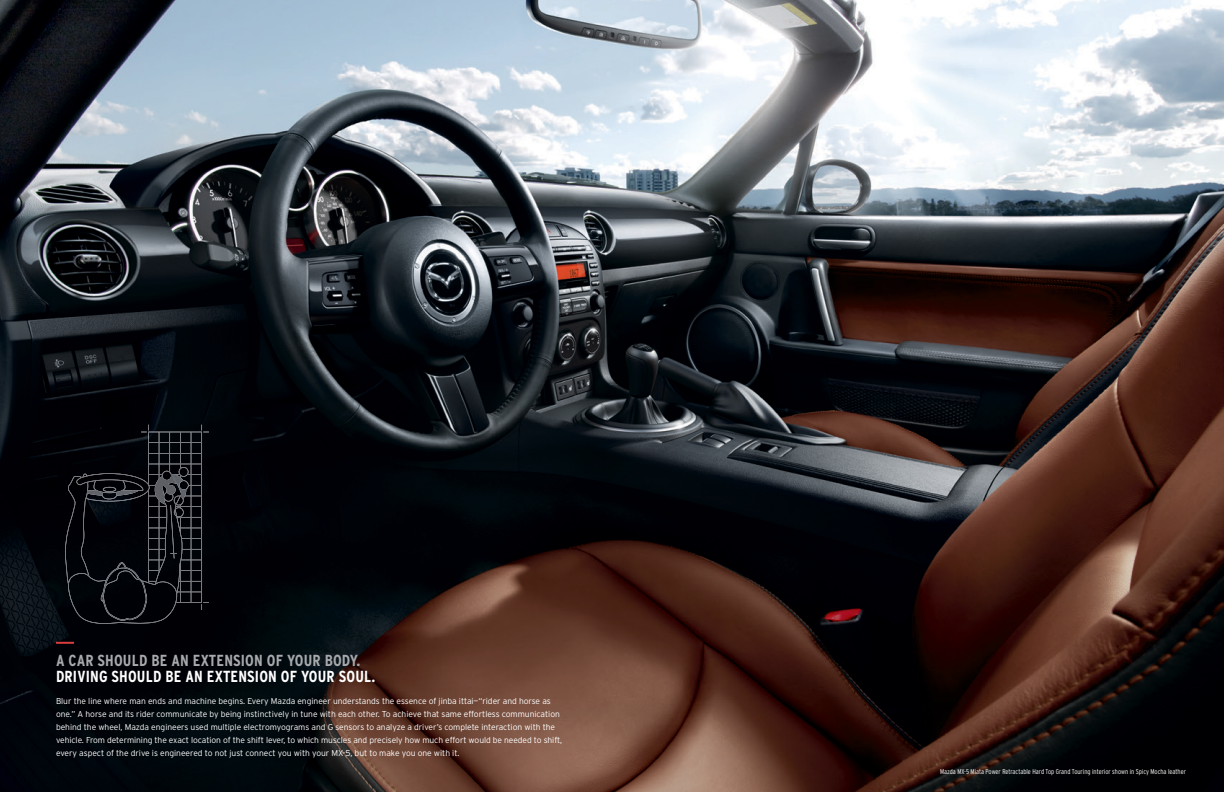
<style>
.page{position:relative;width:1224px;height:792px;background:#fff}
.page>*{position:absolute;margin:0;border:0;box-sizing:border-box;transform-origin:0 0}
.t1{font:700 condensed 16px "Interstate";letter-spacing:.01em;color:#fff}
.t2{font:700 condensed 16px "Interstate";letter-spacing:.01em;color:#a7a9ac}
.t3{font:300 8.5px/13px "Interstate";letter-spacing:-.005em;color:#fff}
.t4{font:300 condensed 7px "Interstate";color:#fff}
</style>
<div class="page">
<img style="left:0;top:0;width:1224px;height:792px">
<svg style="left:56px;top:642px;width:18px;height:2px"></svg>
<img style="left:65px;top:425px;width:144px;height:199px">
<h1 class="t2" style="left:56px;top:650px;width:306px">A CAR SHOULD BE AN EXTENSION OF YOUR BODY.</h1>
<h1 class="t1" style="left:56px;top:666px;width:321px">DRIVING SHOULD BE AN EXTENSION OF YOUR SOUL.</h1>
<p class="t3" style="left:56px;top:694px;width:508px">Blur the line where man ends and machine begins. Every Mazda engineer understands the essence of jinba ittai—“rider and horse as one.” A horse and its rider communicate by being instinctively in tune with each other. To achieve that same effortless communication behind the wheel, Mazda engineers used multiple electromyograms and G sensors to analyze a driver’s complete interaction with the vehicle. From determining the exact location of the shift lever, to which muscles and precisely how much effort would be needed to shift, every aspect of the drive is engineered to not just connect you with your MX-5, but to make you one with it.</p>
<p class="t4" style="left:940px;top:767px;width:247px">Mazda MX-5 Miata Power Retractable Hard Top Grand Touring interior shown in Spicy Mocha leather</p>
</div>
